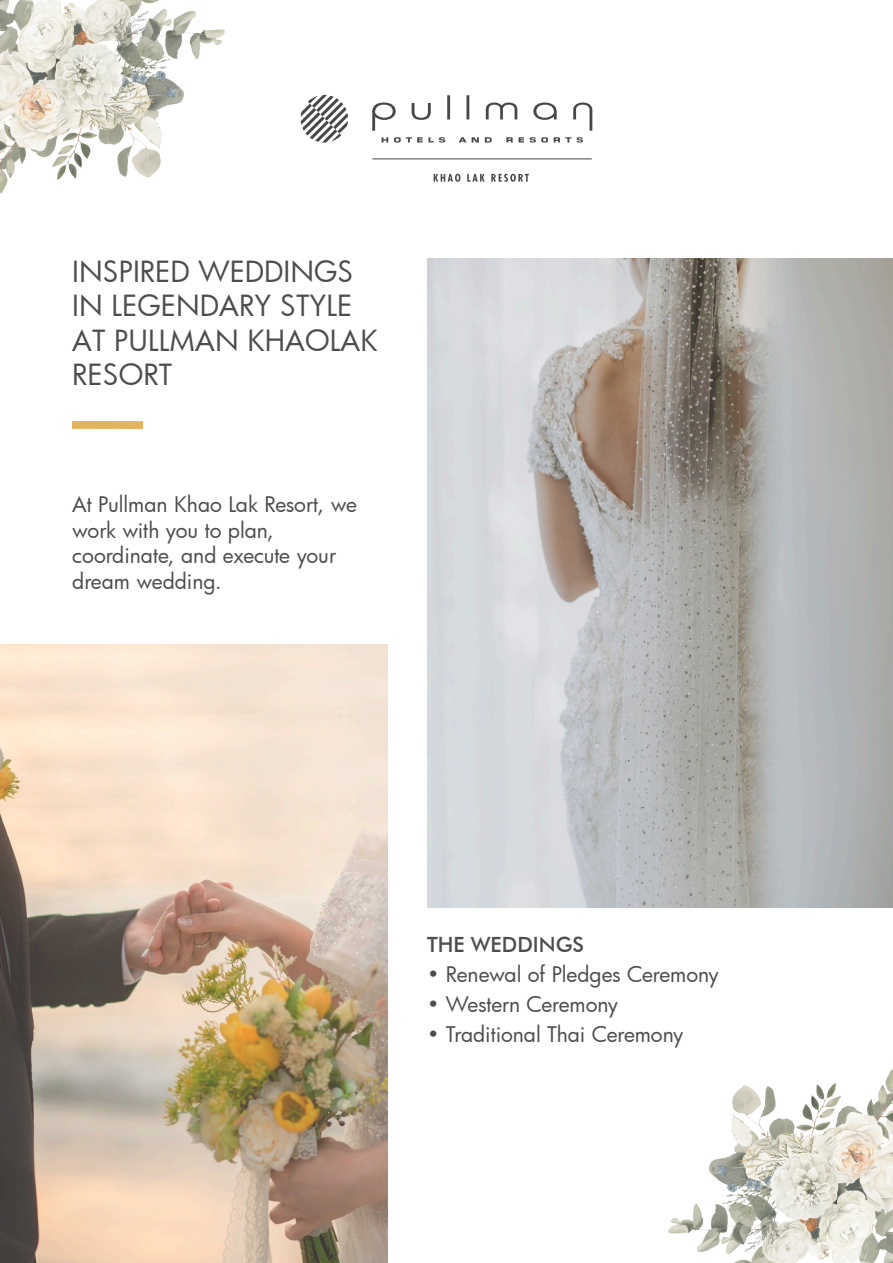
<style>
.page{position:relative;width:893px;height:1263px;background:#fff}
.page>*{position:absolute;margin:0;border:0;box-sizing:border-box;transform-origin:0 0}
.t1{font:28.5px/34.2px "Futura";color:#4d4d4d}
.t2{font:21px/25.5px "Futura";letter-spacing:-.005em;color:#4d4d4d}
.t3{font:500 21px "Futura BT";color:#4d4d4d}
</style>
<div class="page">
<img style="left:669px;top:1069px;width:224px;height:194px">
<img style="left:0;top:645px;width:388px;height:618px">
<img style="left:427px;top:259px;width:466px;height:649px">
<img style="left:0;top:0;width:224px;height:194px">
<svg style="left:412px;top:103px;width:19px;height:17px"></svg>
<svg style="left:447px;top:95px;width:3px;height:24px"></svg>
<svg style="left:466px;top:95px;width:3px;height:24px"></svg>
<svg style="left:486px;top:103px;width:31px;height:16px"></svg>
<svg style="left:573px;top:103px;width:19px;height:28px"></svg>
<svg style="left:372px;top:103px;width:24px;height:28px"></svg>
<svg style="left:533px;top:103px;width:24px;height:17px"></svg>
<svg style="left:382px;top:137px;width:6px;height:6px"></svg>
<svg style="left:472px;top:137px;width:7px;height:6px"></svg>
<svg style="left:459px;top:137px;width:7px;height:6px"></svg>
<svg style="left:394px;top:137px;width:51px;height:6px"></svg>
<svg style="left:485px;top:137px;width:63px;height:6px"></svg>
<svg style="left:554px;top:137px;width:29px;height:6px"></svg>
<svg style="left:301px;top:95px;width:47px;height:47px"></svg>
<svg style="left:434px;top:174px;width:26px;height:8px"></svg>
<svg style="left:467px;top:174px;width:18px;height:8px"></svg>
<svg style="left:491px;top:174px;width:38px;height:8px"></svg>
<div style="left:72px;top:421px;width:71px;height:8px;background:#e2b45f"></div>
<h1 class="t1" style="left:72px;top:254px;width:307px">INSPIRED WEDDINGS<br>IN LEGENDARY STYLE<br>AT PULLMAN KHAOLAK<br>RESORT</h1>
<p class="t2" style="left:72px;top:491px;width:286px">At Pullman Khao Lak Resort, we work with you to plan, coordinate, and execute your dream wedding.</p>
<p class="t3" style="left:427px;top:932px;width:159px">THE WEDDINGS</p>
<p class="t2" style="left:427px;top:961px;width:294px">• Renewal of Pledges Ceremony</p>
<p class="t2" style="left:427px;top:991px;width:193px">• Western Ceremony</p>
<p class="t2" style="left:427px;top:1021px;width:258px">• Traditional Thai Ceremony</p>
</div>
